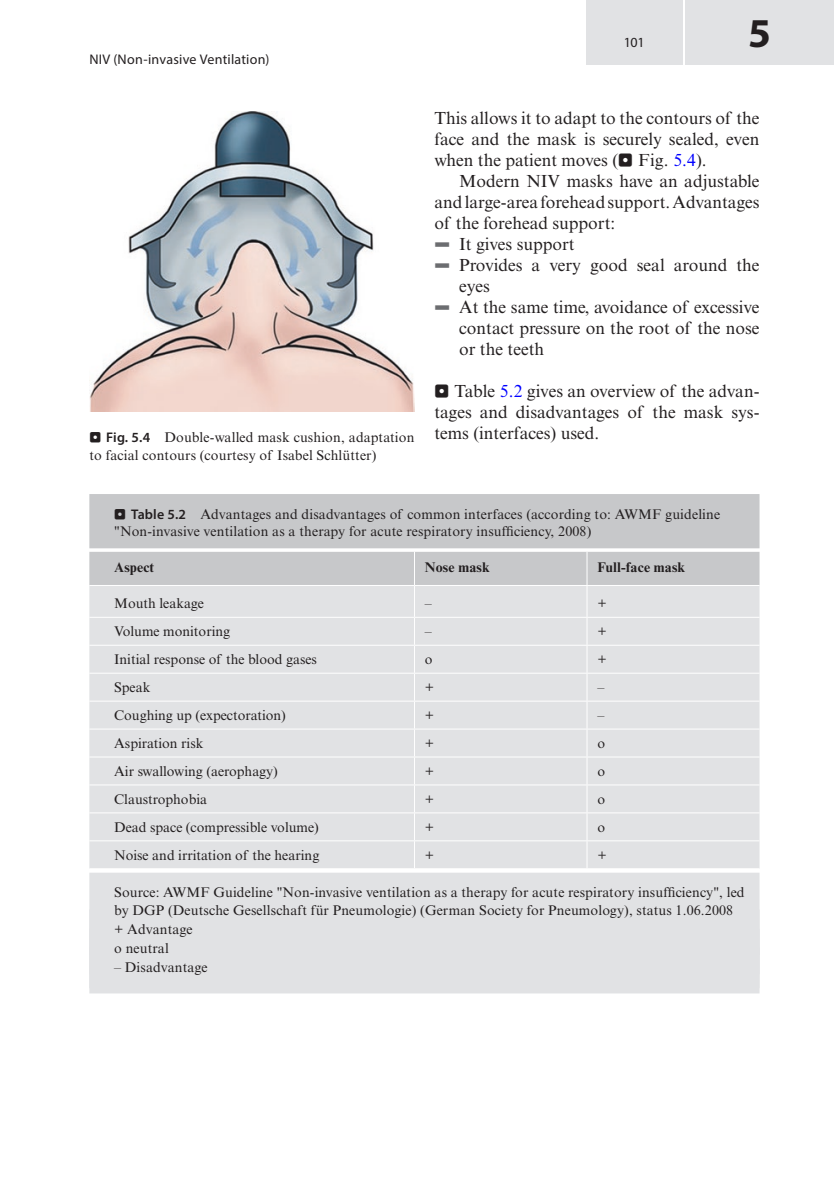
<style>
.page{position:relative;width:834px;height:1191px;background:#fff}
.page>*{position:absolute;margin:0;border:0;box-sizing:border-box;transform-origin:0 0}
.t1{font:700 41.12px "Myriad Pro";color:#231f20}
.Text_flush{font:17.5px/21px "Times New Roman MT Std";color:#231f20;text-align:justify}
.Text{font:17.5px/21px "Times New Roman MT Std";color:#231f20;text-align:justify}
.TFoot{font:14px/17.5px "Times New Roman MT Std";letter-spacing:.01em;color:#231f20}
.T_Body{font:14px "Times New Roman MT Std";color:#231f20}
.t2{font:14px "Myriad Pro";letter-spacing:.015em;color:#231f20}
.T_Head{font:700 14px "Times New Roman MT Std";letter-spacing:.01em;color:#231f20}
.s1{font-family:"Blik Buttons"}
.s2{font-family:"Myriad Pro";font-weight:600}
.s3{color:#00f}
.s4{font-family:"Blik Buttons";color:#6c6d70}
</style>
<div class="page">
<div style="left:585px;top:0;width:97px;height:64px;background:#e1e2e4"></div>
<div style="left:685px;top:0;width:148px;height:64px;background:#e1e2e4"></div>
<img style="left:90px;top:111px;width:324px;height:301px">
<div style="left:89px;top:494px;width:670px;height:54px;background:#c7c8ca"></div>
<div style="left:89px;top:872px;width:670px;height:116px;background:#e1e2e4"></div>
<div style="left:89px;top:948px;width:670px;height:45px;background:#e1e2e4"></div>
<div style="left:89px;top:552px;width:670px;height:33px;background:#c7c8ca"></div>
<div style="left:89px;top:586px;width:670px;height:282px;background:#e1e2e4"></div>
<hr style="left:414px;top:552px;width:1px;height:33px;background:#fff">
<hr style="left:586px;top:552px;width:1px;height:33px;background:#fff">
<hr style="left:414px;top:586px;width:1px;height:31px;background:#fff">
<hr style="left:586px;top:586px;width:1px;height:31px;background:#fff">
<hr style="left:89px;top:617px;width:325px;height:1px;background:#fff">
<hr style="left:414px;top:617px;width:173px;height:1px;background:#fff">
<hr style="left:587px;top:617px;width:172px;height:1px;background:#fff">
<hr style="left:89px;top:645px;width:325px;height:1px;background:#fff">
<hr style="left:414px;top:645px;width:173px;height:1px;background:#fff">
<hr style="left:587px;top:645px;width:172px;height:1px;background:#fff">
<hr style="left:89px;top:673px;width:325px;height:1px;background:#fff">
<hr style="left:414px;top:673px;width:173px;height:1px;background:#fff">
<hr style="left:587px;top:673px;width:172px;height:1px;background:#fff">
<hr style="left:89px;top:700px;width:325px;height:1px;background:#fff">
<hr style="left:414px;top:700px;width:173px;height:1px;background:#fff">
<hr style="left:587px;top:700px;width:172px;height:1px;background:#fff">
<hr style="left:89px;top:728px;width:325px;height:1px;background:#fff">
<hr style="left:414px;top:728px;width:173px;height:1px;background:#fff">
<hr style="left:587px;top:728px;width:172px;height:1px;background:#fff">
<hr style="left:89px;top:756px;width:325px;height:1px;background:#fff">
<hr style="left:414px;top:756px;width:173px;height:1px;background:#fff">
<hr style="left:587px;top:756px;width:172px;height:1px;background:#fff">
<hr style="left:89px;top:784px;width:325px;height:1px;background:#fff">
<hr style="left:414px;top:784px;width:173px;height:1px;background:#fff">
<hr style="left:587px;top:784px;width:172px;height:1px;background:#fff">
<hr style="left:89px;top:812px;width:325px;height:1px;background:#fff">
<hr style="left:414px;top:812px;width:173px;height:1px;background:#fff">
<hr style="left:587px;top:812px;width:172px;height:1px;background:#fff">
<hr style="left:414px;top:840px;width:173px;height:1px;background:#fff">
<hr style="left:587px;top:840px;width:172px;height:1px;background:#fff">
<svg style="left:586px;top:618px;width:1px;height:250px"></svg>
<hr style="left:89px;top:840px;width:325px;height:1px;background:#fff">
<svg style="left:414px;top:618px;width:1px;height:250px"></svg>
<p class="t2" style="left:89px;top:51px;width:181px">NIV (Non-invasive Ventilation)</p>
<p class="TFoot" style="left:89px;top:429px;width:326px"><span class="s1">..</span> <span class="s2">Fig. 5.4</span> Double-walled mask cushion, adaptation to facial contours (courtesy of Isabel Schlütter)</p>
<p class="t2" style="left:623px;top:34px;width:22px">101</p>
<h1 class="t1" style="left:748px;top:6px;width:24px">5</h1>
<p class="Text_flush" style="left:434px;top:107px;width:326px">This allows it to adapt to the contours of the face and the mask is securely sealed, even when the patient moves (<span class="s1">.</span> Fig. <span class="s3">5.4</span>).</p>
<p class="Text" style="left:434px;top:170px;width:326px;text-indent:25px">Modern NIV masks have an adjustable and large-area forehead support. Advantages of the forehead support:</p>
<p class="Text_flush" style="left:434px;top:233px;width:142px"><span class="s4">5</span> It gives support</p>
<p class="Text_flush" style="left:459px;top:254px;width:302px;text-indent:-25px"><span class="s4">5</span> Provides a very good seal around the eyes</p>
<p class="Text_flush" style="left:459px;top:296px;width:302px;text-indent:-25px"><span class="s4">5</span> At the same time, avoidance of excessive contact pressure on the root of the nose or the teeth</p>
<p class="Text_flush" style="left:434px;top:380px;width:326px"><span class="s1">.</span> Table <span class="s3">5.2</span> gives an overview of the advan&shy;tages and disadvantages of the mask sys&shy;tems (interfaces) used.</p>
<p class="TFoot" style="left:114px;top:505px;width:607px"><span class="s1">..</span> <span class="s2">Table 5.2</span> Advantages and disadvantages of common interfaces (according to: AWMF guideline "Non-invasive ventilation as a therapy for acute respiratory insufficiency, 2008)</p>
<p class="T_Head" style="left:114px;top:559px;width:42px">Aspect</p>
<p class="T_Head" style="left:425px;top:559px;width:66px">Nose mask</p>
<p class="T_Head" style="left:597px;top:559px;width:89px">Full-face mask</p>
<p class="T_Body" style="left:114px;top:595px;width:91px">Mouth leakage</p>
<p class="T_Body" style="left:425px;top:595px;width:8px">–</p>
<p class="T_Body" style="left:597px;top:595px;width:11px">+</p>
<p class="T_Body" style="left:114px;top:623px;width:118px">Volume monitoring</p>
<p class="T_Body" style="left:425px;top:623px;width:8px">–</p>
<p class="T_Body" style="left:597px;top:623px;width:11px">+</p>
<p class="T_Body" style="left:114px;top:651px;width:204px">Initial response of the blood gases</p>
<p class="T_Body" style="left:425px;top:651px;width:9px">o</p>
<p class="T_Body" style="left:597px;top:651px;width:11px">+</p>
<p class="T_Body" style="left:114px;top:679px;width:38px">Speak</p>
<p class="T_Body" style="left:425px;top:679px;width:11px">+</p>
<p class="T_Body" style="left:597px;top:679px;width:8px">–</p>
<p class="T_Body" style="left:114px;top:707px;width:173px">Coughing up (expectoration)</p>
<p class="T_Body" style="left:425px;top:707px;width:11px">+</p>
<p class="T_Body" style="left:597px;top:707px;width:8px">–</p>
<p class="T_Body" style="left:114px;top:735px;width:91px">Aspiration risk</p>
<p class="T_Body" style="left:425px;top:735px;width:11px">+</p>
<p class="T_Body" style="left:597px;top:735px;width:9px">o</p>
<p class="T_Body" style="left:114px;top:763px;width:165px">Air swallowing (aerophagy)</p>
<p class="T_Body" style="left:425px;top:763px;width:11px">+</p>
<p class="T_Body" style="left:597px;top:763px;width:9px">o</p>
<p class="T_Body" style="left:114px;top:791px;width:94px">Claustrophobia</p>
<p class="T_Body" style="left:425px;top:791px;width:11px">+</p>
<p class="T_Body" style="left:597px;top:791px;width:9px">o</p>
<p class="T_Body" style="left:114px;top:819px;width:206px">Dead space (compressible volume)</p>
<p class="T_Body" style="left:425px;top:819px;width:11px">+</p>
<p class="T_Body" style="left:597px;top:819px;width:9px">o</p>
<p class="T_Body" style="left:114px;top:846px;width:207px">Noise and irritation of the hearing</p>
<p class="T_Body" style="left:425px;top:846px;width:11px">+</p>
<p class="T_Body" style="left:597px;top:846px;width:11px">+</p>
<p class="TFoot" style="left:114px;top:883px;width:632px">Source: AWMF Guideline "Non-invasive ventilation as a therapy for acute respiratory insufficiency", led by DGP (Deutsche Gesellschaft für Pneumologie) (German Society for Pneumology), status 1.06.2008</p>
<p class="TFoot" style="left:114px;top:920px;width:80px">+ Advantage</p>
<p class="TFoot" style="left:114px;top:939px;width:56px">o neutral</p>
<p class="TFoot" style="left:114px;top:959px;width:95px">– Disadvantage</p>
</div>
